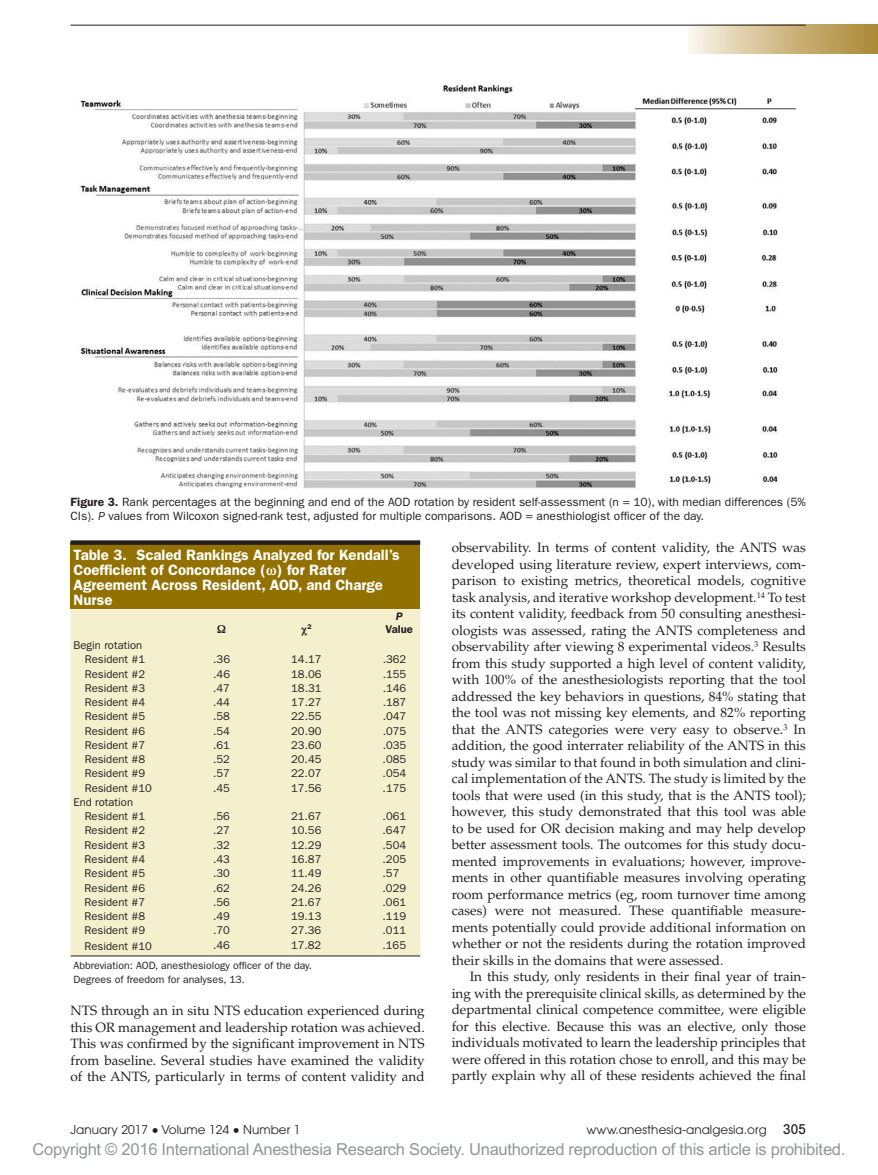
<style>
.page{position:relative;width:878px;height:1175px;background:#fff}
.page>*{position:absolute;margin:0;border:0;box-sizing:border-box;transform-origin:0 0}
.t1{font:16.5px "Arial MT Std";letter-spacing:-.015em;color:#939598}
.t2{font:600 15px/15px "ITC Franklin Gothic Std";color:#fff}
.t3{font:13.5px/16.5px "Palatino LT Std";color:#231f20;text-align:justify}
.t4{font:12px/13.5px "ITC Franklin Gothic Std";color:#231f20}
.t5{font:12px "Avant Garde";letter-spacing:.005em;color:#231f20}
.t6{font:11.25px/14.2px "ITC Franklin Gothic Std";color:#231f20;text-align:right}
.t7{font:600 11.25px "ITC Franklin Gothic Std";color:#231f20}
.t8{font:700 11.25px "Gandhari Unicode";color:#231f20}
.t9{font:italic 600 11.25px "ITC Franklin Gothic Std";color:#231f20}
.t10{font:10.5px/13.5px "ITC Franklin Gothic Std";color:#231f20}
.s1{font-weight:600}
.s2{font-style:italic}
.s3{font-family:"Gandhari Unicode";font-weight:700}
.s4{font-family:"Cambria Math"}
.s5{font-family:"Gandhari Unicode";font-size:18.75px}
.s6{font-weight:500;font-stretch:condensed;font-size:13.5px}
</style>
<div class="page">
<div style="left:688px;top:25px;width:190px;height:28px;background:linear-gradient(to right,#f9f2e5,#a9852f)"></div>
<hr style="left:70px;top:25px;width:736px;height:1px;background:#231f20">
<img style="left:80px;top:83px;width:717px;height:406px">
<div style="left:70px;top:542px;width:350px;height:67px;background:#927100"></div>
<div style="left:70px;top:609px;width:350px;height:346px;background:#f4f0cd"></div>
<hr style="left:70px;top:955px;width:143px;height:1px;background:#231f20">
<hr style="left:213px;top:955px;width:78px;height:1px;background:#231f20">
<hr style="left:291px;top:955px;width:92px;height:1px;background:#231f20">
<hr style="left:383px;top:955px;width:37px;height:1px;background:#231f20">
<div style="left:70px;top:540px;width:350px;height:5px;background:#231f20"></div>
<p class="t4" style="left:71px;top:496px;width:737px"><span class="s1">Figure 3.</span> Rank percentages at the beginning and end of the AOD rotation by resident self-assessment (n = 10), with median differences (5%<br>CIs). <span class="s2">P</span> values from Wilcoxon signed-rank test, adjusted for multiple comparisons. AOD = anesthiologist officer of the day.</p>
<p class="t2" style="left:74px;top:547px;width:327px">Table 3. Scaled Rankings Analyzed for Kendall’s Coefficient of Concordance (<span class="s3">ω</span>) for Rater Agreement Across Resident, AOD, and Charge Nurse</p>
<p class="t8" style="left:217px;top:622px;width:10px">Ω</p>
<p class="t8" style="left:301px;top:622px;width:12px">χ<sup>2</sup></p>
<p class="t3" style="left:451px;top:539px;width:356px">observability. In terms of content validity, the ANTS was developed using literature review, expert interviews, com&shy;parison to existing metrics, theoretical models, cognitive task analysis, and iterative workshop development.<sup>14</sup> To test its content validity, feedback from 50 consulting anesthesi&shy;ologists was assessed, rating the ANTS completeness and observability after viewing 8 experimental videos.<sup>3</sup> Results from this study supported a high level of content validity, with 100% of the anesthesiologists reporting that the tool addressed the key behaviors in questions, 84% stating that the tool was not missing key elements, and 82% reporting that the ANTS categories were very easy to observe.<sup>3</sup> In addition, the good interrater reliability of the ANTS in this study was similar to that found in both simulation and clini&shy;cal implementation of the ANTS. The study is limited by the tools that were used (in this study, that is the ANTS tool); however, this study demonstrated that this tool was able to be used for OR decision making and may help develop better assessment tools. The outcomes for this study docu&shy;mented improvements in evaluations; however, improve&shy;ments in other quantifiable measures involving operating room performance metrics (eg, room turnover time among cases) were not measured. These quantifiable measure&shy;ments potentially could provide additional information on whether or not the residents during the rotation improved their skills in the domains that were assessed.</p>
<p class="t3" style="left:452px;top:968px;width:356px;text-indent:18px">In this study, only residents in their final year of train&shy;ing with the prerequisite clinical skills, as determined by the departmental clinical competence committee, were eligible for this elective. Because this was an elective, only those individuals motivated to learn the leadership principles that were offered in this rotation chose to enroll, and this may be partly explain why all of these residents achieved the final</p>
<p class="t9" style="left:396px;top:609px;width:8px">P</p>
<p class="t7" style="left:385px;top:622px;width:29px">Value</p>
<p class="t6" style="left:74px;top:638px;width:73px">Begin rotation<br>Resident <span class="s4">#</span>1</p>
<p class="t6" style="left:213px;top:652px;width:18px">.36</p>
<p class="t6" style="left:291px;top:652px;width:32px">14.17</p>
<p class="t6" style="left:383px;top:652px;width:25px">.362</p>
<p class="t6" style="left:85px;top:666px;width:62px">Resident <span class="s4">#</span>2</p>
<p class="t6" style="left:213px;top:666px;width:18px">.46</p>
<p class="t6" style="left:291px;top:666px;width:32px">18.06</p>
<p class="t6" style="left:383px;top:666px;width:25px">.155</p>
<p class="t6" style="left:85px;top:681px;width:62px">Resident <span class="s4">#</span>3</p>
<p class="t6" style="left:213px;top:681px;width:18px">.47</p>
<p class="t6" style="left:291px;top:681px;width:32px">18.31</p>
<p class="t6" style="left:383px;top:681px;width:25px">.146</p>
<p class="t6" style="left:85px;top:695px;width:62px">Resident <span class="s4">#</span>4</p>
<p class="t6" style="left:213px;top:695px;width:18px">.44</p>
<p class="t6" style="left:291px;top:695px;width:32px">17.27</p>
<p class="t6" style="left:382px;top:695px;width:25px">.187</p>
<p class="t6" style="left:85px;top:709px;width:62px">Resident <span class="s4">#</span>5</p>
<p class="t6" style="left:213px;top:709px;width:18px">.58</p>
<p class="t6" style="left:291px;top:709px;width:32px">22.55</p>
<p class="t6" style="left:382px;top:709px;width:25px">.047</p>
<p class="t6" style="left:85px;top:724px;width:62px">Resident <span class="s4">#</span>6</p>
<p class="t6" style="left:213px;top:724px;width:18px">.54</p>
<p class="t6" style="left:291px;top:724px;width:32px">20.90</p>
<p class="t6" style="left:382px;top:724px;width:25px">.075</p>
<p class="t6" style="left:85px;top:738px;width:62px">Resident <span class="s4">#</span>7</p>
<p class="t6" style="left:213px;top:738px;width:18px">.61</p>
<p class="t6" style="left:291px;top:738px;width:32px">23.60</p>
<p class="t6" style="left:382px;top:738px;width:25px">.035</p>
<p class="t6" style="left:85px;top:752px;width:62px">Resident <span class="s4">#</span>8</p>
<p class="t6" style="left:213px;top:752px;width:18px">.52</p>
<p class="t6" style="left:291px;top:752px;width:32px">20.45</p>
<p class="t6" style="left:382px;top:752px;width:25px">.085</p>
<p class="t6" style="left:85px;top:766px;width:62px">Resident <span class="s4">#</span>9</p>
<p class="t6" style="left:213px;top:766px;width:18px">.57</p>
<p class="t6" style="left:291px;top:766px;width:32px">22.07</p>
<p class="t6" style="left:382px;top:766px;width:25px">.054</p>
<p class="t6" style="left:85px;top:781px;width:69px">Resident <span class="s4">#</span>10</p>
<p class="t6" style="left:213px;top:781px;width:18px">.45</p>
<p class="t6" style="left:291px;top:781px;width:32px">17.56</p>
<p class="t6" style="left:382px;top:781px;width:25px">.175</p>
<p class="t6" style="left:85px;top:795px;width:62px;text-align:left;text-indent:-11px">End rotation<br>Resident <span class="s4">#</span>1</p>
<p class="t6" style="left:213px;top:809px;width:18px">.56</p>
<p class="t6" style="left:291px;top:809px;width:32px">21.67</p>
<p class="t6" style="left:382px;top:809px;width:25px">.061</p>
<p class="t6" style="left:85px;top:823px;width:62px">Resident <span class="s4">#</span>2</p>
<p class="t6" style="left:213px;top:823px;width:18px">.27</p>
<p class="t6" style="left:291px;top:823px;width:32px">10.56</p>
<p class="t6" style="left:382px;top:823px;width:25px">.647</p>
<p class="t6" style="left:85px;top:838px;width:62px">Resident <span class="s4">#</span>3</p>
<p class="t6" style="left:213px;top:838px;width:18px">.32</p>
<p class="t6" style="left:291px;top:838px;width:32px">12.29</p>
<p class="t6" style="left:382px;top:838px;width:25px">.504</p>
<p class="t6" style="left:85px;top:852px;width:62px">Resident <span class="s4">#</span>4</p>
<p class="t6" style="left:213px;top:852px;width:18px">.43</p>
<p class="t6" style="left:291px;top:852px;width:32px">16.87</p>
<p class="t6" style="left:382px;top:852px;width:25px">.205</p>
<p class="t6" style="left:85px;top:866px;width:62px">Resident <span class="s4">#</span>5</p>
<p class="t6" style="left:213px;top:866px;width:18px">.30</p>
<p class="t6" style="left:291px;top:866px;width:32px">11.49</p>
<p class="t6" style="left:382px;top:866px;width:18px">.57</p>
<p class="t6" style="left:85px;top:880px;width:62px">Resident <span class="s4">#</span>6</p>
<p class="t6" style="left:213px;top:880px;width:18px">.62</p>
<p class="t6" style="left:291px;top:880px;width:32px">24.26</p>
<p class="t6" style="left:382px;top:880px;width:25px">.029</p>
<p class="t6" style="left:85px;top:895px;width:62px">Resident <span class="s4">#</span>7</p>
<p class="t6" style="left:213px;top:895px;width:18px">.56</p>
<p class="t6" style="left:291px;top:895px;width:32px">21.67</p>
<p class="t6" style="left:382px;top:895px;width:25px">.061</p>
<p class="t6" style="left:85px;top:909px;width:62px">Resident <span class="s4">#</span>8</p>
<p class="t6" style="left:213px;top:909px;width:18px">.49</p>
<p class="t6" style="left:291px;top:909px;width:32px">19.13</p>
<p class="t6" style="left:382px;top:909px;width:25px">.119</p>
<p class="t6" style="left:85px;top:923px;width:62px">Resident <span class="s4">#</span>9</p>
<p class="t6" style="left:213px;top:923px;width:18px">.70</p>
<p class="t6" style="left:291px;top:923px;width:32px">27.36</p>
<p class="t6" style="left:382px;top:923px;width:25px">.011</p>
<p class="t6" style="left:85px;top:938px;width:69px">Resident <span class="s4">#</span>10</p>
<p class="t6" style="left:213px;top:937px;width:18px">.46</p>
<p class="t6" style="left:291px;top:937px;width:32px">17.82</p>
<p class="t6" style="left:382px;top:937px;width:25px">.165</p>
<p class="t10" style="left:74px;top:959px;width:240px">Abbreviation: AOD, anesthesiology officer of the day.<br>Degrees of freedom for analyses, 13.</p>
<p class="t3" style="left:71px;top:1002px;width:355px">NTS through an in situ NTS education experienced during this OR management and leadership rotation was achieved.<br>This was confirmed by the significant improvement in NTS from baseline. Several studies have examined the validity of the ANTS, particularly in terms of content validity and</p>
<p class="t5" style="left:70px;top:1123px;width:231px">January 2017 <span class="s5">•</span> Volume 124 <span class="s5">•</span> Number 1</p>
<p class="t5" style="left:586px;top:1123px;width:221px">www.anesthesia-analgesia.org <span class="s6">305</span></p>
<p class="t1" style="left:33px;top:1140px;width:814px">Copyright © 2016 International Anesthesia Research Society. Unauthorized reproduction of this article is prohibited.</p>
</div>
